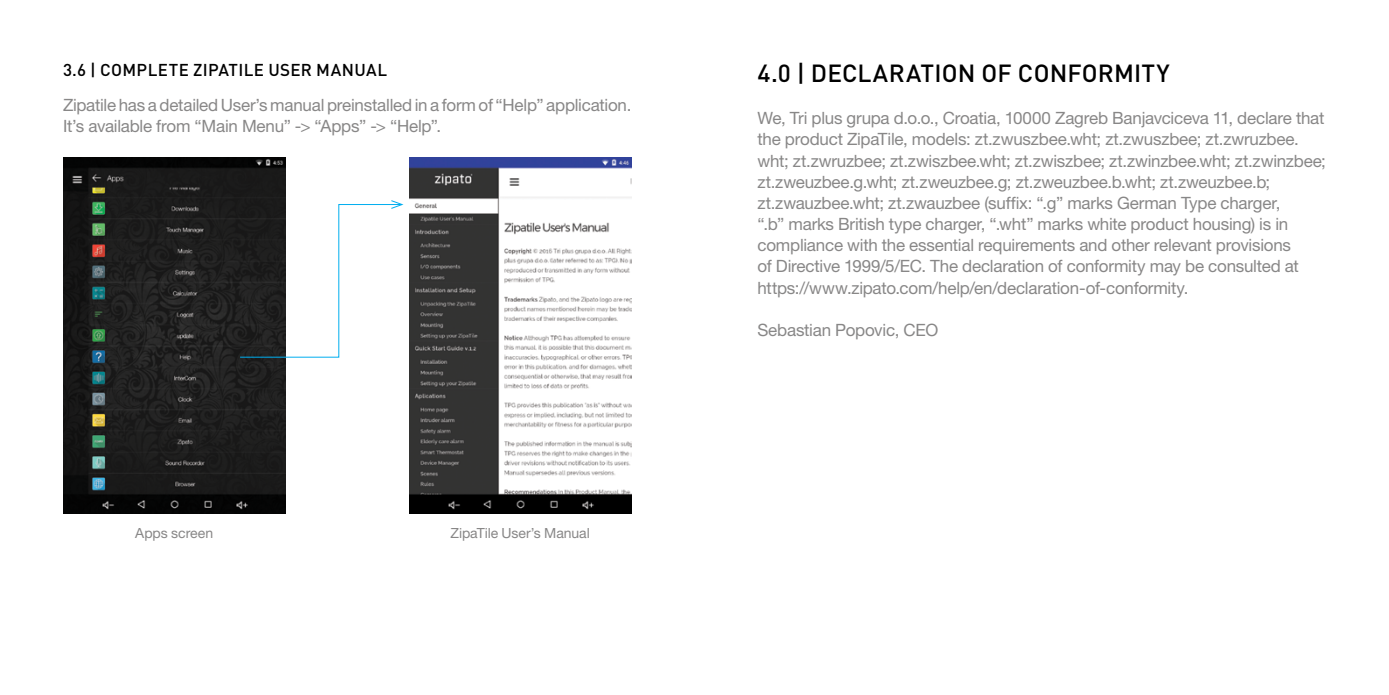
<style>
.page{position:relative;width:1389px;height:695px;background:#fff}
.page>*{position:absolute;margin:0;border:0;box-sizing:border-box;transform-origin:0 0}
.t1{font:500 24.5px "DIN Pro";letter-spacing:.005em;color:#000}
.t2{font:16.97px/21.2px "Helvetica Neue";letter-spacing:-.015em;color:#888787}
.t3{font:500 16.97px "DIN Pro";letter-spacing:.02em;color:#000}
.t4{font:14px "Helvetica Neue";letter-spacing:-.005em;color:#888787}
</style>
<div class="page">
<img style="left:63px;top:157px;width:222px;height:356px">
<img style="left:409px;top:157px;width:222px;height:356px">
<svg style="left:239px;top:199px;width:165px;height:159px"></svg>
<p class="t3" style="left:63px;top:58px;width:326px">3.6 | COMPLETE ZIPATILE USER MANUAL</p>
<p class="t2" style="left:63px;top:94px;width:570px">Zipatile has a detailed User’s manual preinstalled in a form of “Help” application.<br>It’s available from “Main Menu” -&gt; “Apps” -&gt; “Help”.</p>
<p class="t4" style="left:135px;top:524px;width:79px">Apps screen</p>
<p class="t4" style="left:451px;top:524px;width:141px">ZipaTile User’s Manual</p>
<h1 class="t1" style="left:757px;top:56px;width:414px">4.0 | DECLARATION OF CONFORMITY</h1>
<p class="t2" style="left:757px;top:107px;width:570px">We, Tri plus grupa d.o.o., Croatia, 10000 Zagreb Banjavciceva 11, declare that the product ZipaTile, models: zt.zwuszbee.wht; zt.zwuszbee; zt.zwruzbee. wht; zt.zwruzbee; zt.zwiszbee.wht; zt.zwiszbee; zt.zwinzbee.wht; zt.zwinzbee; zt.zweuzbee.g.wht; zt.zweuzbee.g; zt.zweuzbee.b.wht; zt.zweuzbee.b; zt.zwauzbee.wht; zt.zwauzbee (suffix: “.g” marks German Type charger,<br>“.b” marks British type charger, “.wht” marks white product housing) is in compliance with the essential requirements and other relevant provisions<br>of Directive 1999/5/EC. The declaration of conformity may be consulted at https://www.zipato.com/help/en/declaration-of-conformity.</p>
<p class="t2" style="left:757px;top:319px;width:182px">Sebastian Popovic, CEO</p>
</div>
